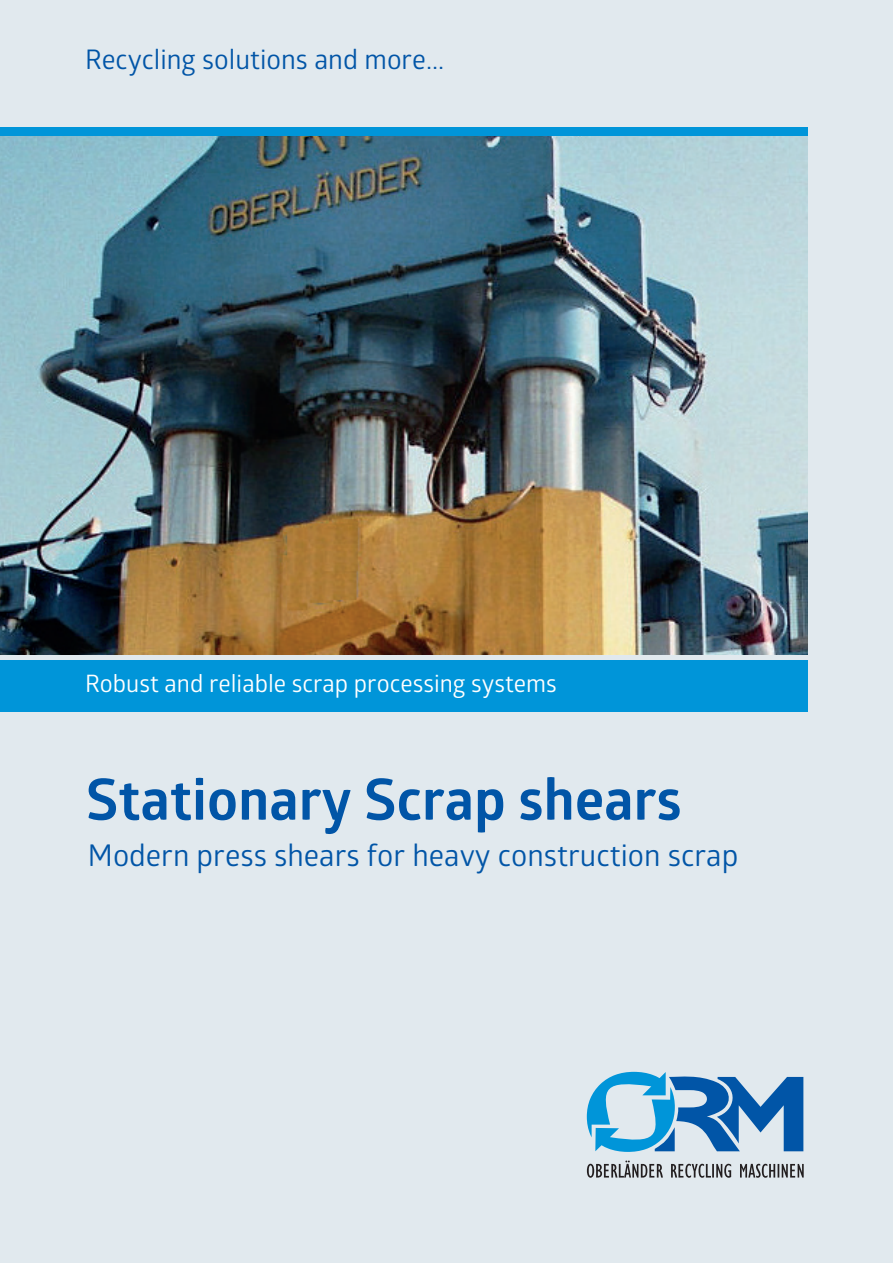
<style>
.page{position:relative;width:893px;height:1263px;background:#e1e9ee}
.page>*{position:absolute;margin:0;border:0;box-sizing:border-box;transform-origin:0 0}
.t1{font:700 57px "Glober";color:#0155a7}
.t2{font:30px "Glober";color:#0155a7}
.t3{font:27px "Glober";color:#0155a7}
.t4{font:24px "Glober";color:#fff}
</style>
<div class="page">
<svg style="left:587px;top:1072px;width:216px;height:80px"></svg>
<svg style="left:587px;top:1160px;width:217px;height:18px"></svg>
<img style="left:0;top:136px;width:808px;height:519px">
<div style="left:0;top:660px;width:808px;height:51px;background:#0095d9"></div>
<div style="left:0;top:128px;width:808px;height:8px;background:#0095d9"></div>
<p class="t3" style="left:85px;top:41px;width:361px">Recycling solutions and more...</p>
<p class="t4" style="left:85px;top:667px;width:473px">Robust and reliable scrap processing systems</p>
<h1 class="t1" style="left:86px;top:760px;width:597px">Stationary Scrap shears</h1>
<p class="t2" style="left:88px;top:835px;width:652px">Modern press shears for heavy construction scrap</p>
</div>
